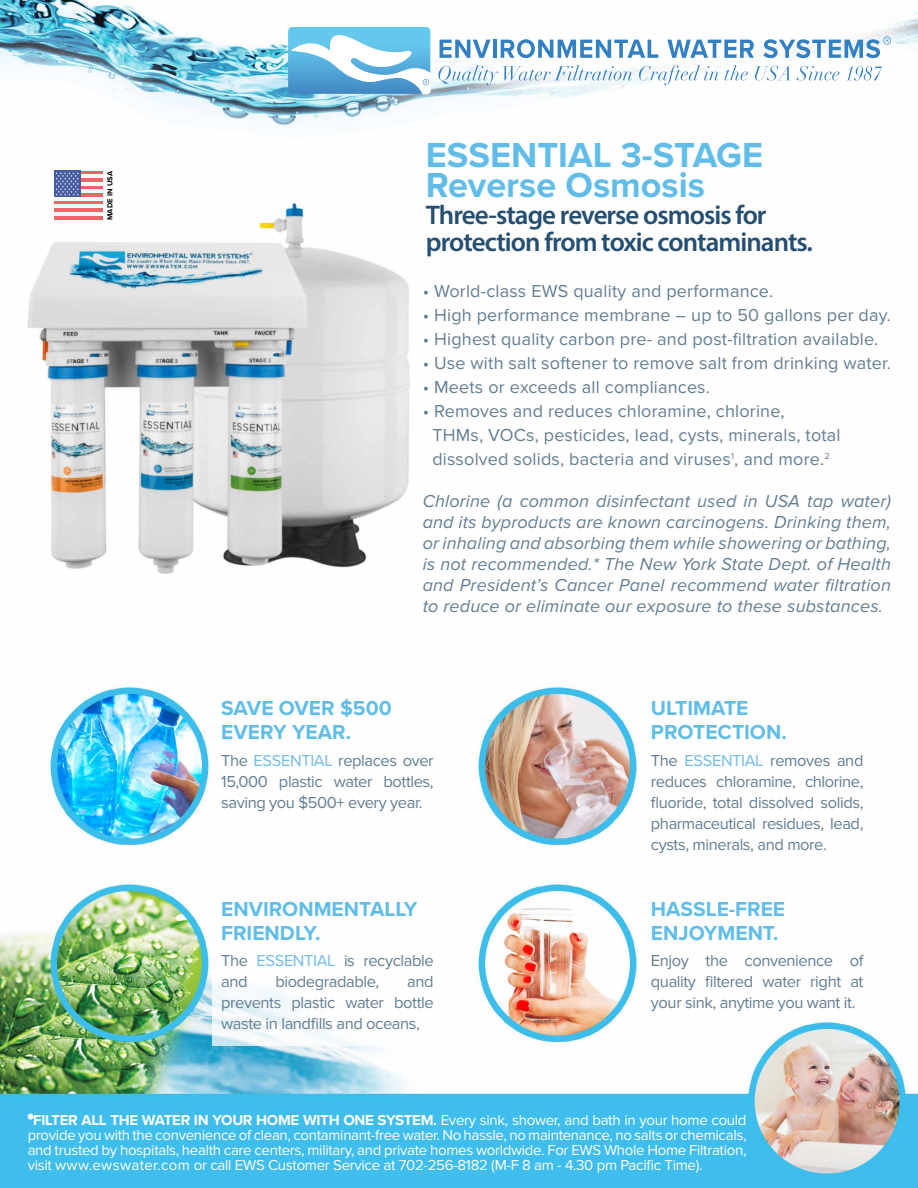
<style>
.page{position:relative;width:918px;height:1188px;background:#fff}
.page>*{position:absolute;margin:0;border:0;box-sizing:border-box;transform-origin:0 0}
.t1{font:700 36px/30px "Proxima Nova";color:#61bde8}
.t2{font:600 27px/27px "Myriad Pro";letter-spacing:-.035em;color:#254e70}
.t3{font:700 21px/24px "Proxima Nova";color:#61bde8}
.t4{font:18px/24px "Proxima Nova";letter-spacing:.01em;color:#637e93}
.t5{font:italic 18px/21px "Proxima Nova";letter-spacing:.01em;color:#637e93;text-align:justify}
.t6{font:16.5px/21px "Proxima Nova";letter-spacing:-.025em;color:#637e93;text-align:justify}
.t7{font:15px/15px "Proxima Nova";letter-spacing:-.02em;color:#fff;text-align:justify}
.t8{font:700 7.5px "Proxima Nova";letter-spacing:.02em;color:#000}
.s1{color:#74bce5}
.s2{font-weight:700;font-size:16.5px}
.s3{font-weight:700}
</style>
<div class="page">
<img style="left:0;top:0;width:918px;height:1188px">
<svg style="left:27px;top:1113px;width:7px;height:7px"></svg>
<div style="left:213px;top:876px;width:235px;height:169px;background:#fff"></div>
<hr style="left:68px;top:171px;width:35px;height:3px;background:#eb6669">
<hr style="left:54px;top:174px;width:49px;height:4px;background:#f7f7f7">
<hr style="left:68px;top:178px;width:35px;height:4px;background:#eb6669">
<hr style="left:54px;top:182px;width:49px;height:4px;background:#f7f7f7">
<hr style="left:68px;top:186px;width:35px;height:3px;background:#eb6669">
<hr style="left:54px;top:189px;width:49px;height:4px;background:#f7f7f7">
<hr style="left:68px;top:193px;width:35px;height:4px;background:#eb6669">
<hr style="left:54px;top:197px;width:49px;height:4px;background:#f7f7f7">
<svg style="left:54px;top:201px;width:49px;height:4px"></svg>
<hr style="left:54px;top:205px;width:49px;height:3px;background:#f7f7f7">
<hr style="left:54px;top:208px;width:49px;height:4px;background:#eb6669">
<hr style="left:54px;top:212px;width:49px;height:4px;background:#f7f7f7">
<hr style="left:54px;top:216px;width:49px;height:4px;background:#eb6669">
<svg style="left:54px;top:171px;width:26px;height:26px"></svg>
<svg style="left:56px;top:172px;width:23px;height:23px"></svg>
<svg style="left:440px;top:40px;width:51px;height:18px"></svg>
<hr style="left:493px;top:40px;width:4px;height:18px;background:#327fc2">
<svg style="left:501px;top:39px;width:157px;height:19px"></svg>
<svg style="left:667px;top:40px;width:87px;height:18px"></svg>
<svg style="left:438px;top:65px;width:194px;height:20px"></svg>
<svg style="left:639px;top:65px;width:79px;height:20px"></svg>
<svg style="left:725px;top:65px;width:23px;height:15px"></svg>
<svg style="left:755px;top:66px;width:84px;height:15px"></svg>
<svg style="left:846px;top:66px;width:36px;height:15px"></svg>
<svg style="left:763px;top:36px;width:128px;height:22px"></svg>
<svg style="left:288px;top:27px;width:143px;height:67px"></svg>
<p class="t8" style="left:105px;top:220px;width:51px;rotate:-90deg">MADE IN USA</p>
<h1 class="t1" style="left:426px;top:141px;width:339px">ESSENTIAL 3-STAGE<br>Reverse Osmosis</h1>
<h2 class="t2" style="left:426px;top:200px;width:389px">Three-stage reverse osmosis for protection from toxic contaminants.</h2>
<p class="t4" style="left:423px;top:279px;width:352px">• World-class EWS quality and performance.</p>
<p class="t4" style="left:423px;top:303px;width:470px">• High performance membrane – up to 50 gallons per day.</p>
<p class="t4" style="left:423px;top:327px;width:457px">• Highest quality carbon pre- and post-filtration available.</p>
<p class="t4" style="left:423px;top:351px;width:470px">• Use with salt softener to remove salt from drinking water.</p>
<p class="t4" style="left:423px;top:375px;width:289px">• Meets or exceeds all compliances.</p>
<p class="t4" style="left:432px;top:399px;width:410px;text-indent:-10px">• Removes and reduces chloramine, chlorine,<br>THMs, VOCs, pesticides, lead, cysts, minerals, total dissolved solids, bacteria and viruses<sup>1</sup>, and more.<sup>2</sup></p>
<p class="t5" style="left:423px;top:491px;width:470px">Chlorine (a common disinfectant used in USA tap water) and its byproducts are known carcinogens. Drinking them, or inhaling and absorbing them while showering or bathing, is not recommended.* The New York State Dept. of Health and President’s Cancer Panel recommend water filtration to reduce or eliminate our exposure to these substances.</p>
<p class="t3" style="left:221px;top:697px;width:172px">SAVE OVER $500<br>EVERY YEAR.</p>
<p class="t3" style="left:651px;top:697px;width:137px">ULTIMATE<br>PROTECTION.</p>
<p class="t6" style="left:221px;top:750px;width:214px">The <span class="s1">ESSENTIAL</span> replaces over 15,000 plastic water bottles, saving you $500+ every year.</p>
<p class="t3" style="left:221px;top:898px;width:198px">ENVIRONMENTALLY<br>FRIENDLY.</p>
<p class="t6" style="left:221px;top:951px;width:214px">The <span class="s1">ESSENTIAL</span> is recyclable and</p>
<p class="t6" style="left:221px;top:972px;width:214px;text-indent:186px">and prevents plastic water bottle waste in landfills and oceans,</p>
<p class="t6" style="left:275px;top:972px;width:106px">biodegradable,</p>
<p class="t6" style="left:651px;top:750px;width:214px">The <span class="s1">ESSENTIAL</span> removes and reduces chloramine, chlorine, fluoride, total dissolved solids, pharmaceutical residues, lead, cysts, minerals, and more.</p>
<p class="t3" style="left:651px;top:898px;width:136px">HASSLE-FREE<br>ENJOYMENT.</p>
<p class="t6" style="left:651px;top:951px;width:214px">Enjoy the convenience of quality filtered water right at your sink, anytime you want it.</p>
<p class="t7" style="left:28px;top:1113px;width:720px"><span class="s2">*</span><span class="s3">FILTER ALL THE WATER IN YOUR HOME WITH ONE SYSTEM.</span> Every sink, shower, and bath in your home could provide you with the convenience of clean, contaminant-free water. No hassle, no maintenance, no salts or chemicals, and trusted by hospitals, health care centers, military, and private homes worldwide. For EWS Whole Home Filtration, visit www.ewswater.com or call EWS Customer Service at 702-256-8182 (M-F 8 am - 4.30 pm Pacific Time).</p>
</div>
